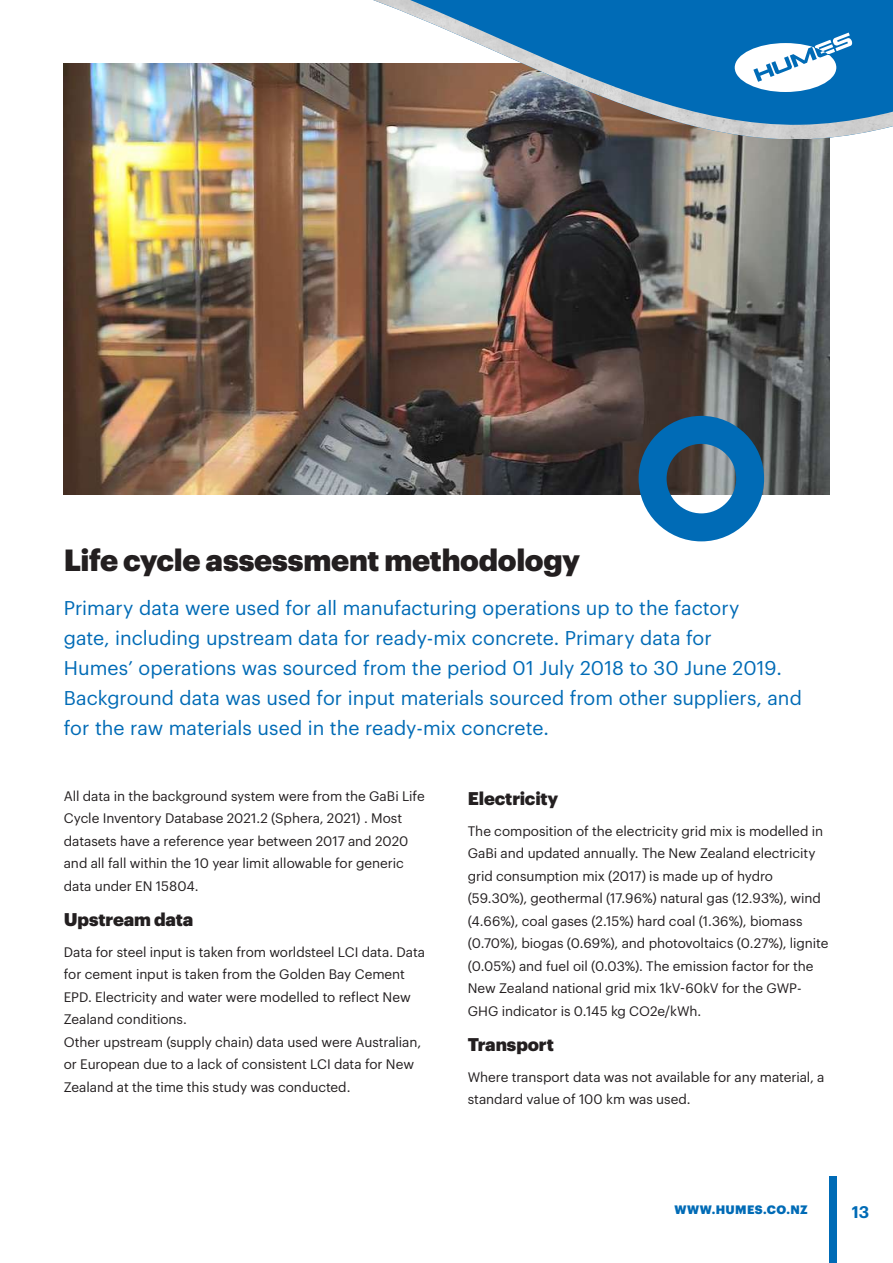
<style>
.page{position:relative;width:893px;height:1263px;background:#fff}
.page>*{position:absolute;margin:0;border:0;box-sizing:border-box;transform-origin:0 0}
.t1{font:900 30px "Graphik";letter-spacing:-.01em;color:#231f20}
.t2{font:19.5px/30px "Graphik";color:#006bb6}
.t3{font:900 18px "Graphik";letter-spacing:-.005em;color:#231f20}
.t4{font:600 16.5px "Graphik";color:#006bb6}
.t5{font:13.5px/22.5px "Graphik";letter-spacing:-.005em;color:#231f20}
.t6{font:900 12px "Graphik";letter-spacing:.03em;color:#006bb6}
</style>
<div class="page">
<img style="left:64px;top:64px;width:765px;height:431px">
<div style="left:639px;top:416px;width:125px;height:125px;border:28px solid #006bb6;border-radius:50%"></div>
<img style="left:336px;top:124px;width:557px;height:15px">
<svg style="left:294px;top:0;width:599px;height:124px;fill:#006bb6"></svg>
<div style="left:829px;top:1177px;width:8px;height:86px;background:#006bb6"></div>
<svg style="left:735px;top:33px;width:119px;height:59px"></svg>
<h1 class="t1" style="left:64px;top:537px;width:518px">Life cycle assessment methodology</h1>
<p class="t2" style="left:64px;top:592px;width:740px">Primary data were used for all manufacturing operations up to the factory<br>gate, including upstream data for ready-mix concrete. Primary data for<br>Humes’ operations was sourced from the period 01 July 2018 to 30 June 2019.<br>Background data was used for input materials sourced from other suppliers, and for the raw materials used in the ready-mix concrete.</p>
<p class="t5" style="left:64px;top:783px;width:362px">All data in the background system were from the GaBi Life Cycle Inventory Database 2021.2 (Sphera, 2021) . Most datasets have a reference year between 2017 and 2020 and all fall within the 10 year limit allowable for generic data under EN 15804.</p>
<h3 class="t3" style="left:64px;top:905px;width:131px">Upstream data</h3>
<p class="t5" style="left:64px;top:940px;width:363px">Data for steel input is taken from worldsteel LCI data. Data for cement input is taken from the Golden Bay Cement EPD. Electricity and water were modelled to reflect New Zealand conditions.<br>Other upstream (supply chain) data used were Australian, or European due to a lack of consistent LCI data for New Zealand at the time this study was conducted.</p>
<h3 class="t3" style="left:468px;top:784px;width:92px">Electricity</h3>
<p class="t5" style="left:468px;top:818px;width:362px">The composition of the electricity grid mix is modelled in GaBi and updated annually. The New Zealand electricity grid consumption mix (2017) is made up of hydro (59.30%), geothermal (17.96%) natural gas (12.93%), wind (4.66%), coal gases (2.15%) hard coal (1.36%), biomass (0.70%), biogas (0.69%), and photovoltaics (0.27%), lignite (0.05%) and fuel oil (0.03%). The emission factor for the New Zealand national grid mix 1kV-60kV for the GWP-GHG indicator is 0.145 kg CO2e/kWh.</p>
<h3 class="t3" style="left:468px;top:1030px;width:88px">Transport</h3>
<p class="t5" style="left:468px;top:1064px;width:358px">Where transport data was not available for any material, a standard value of 100 km was used.</p>
<p class="t6" style="left:674px;top:1201px;width:135px">WWW.HUMES.CO.NZ</p>
<p class="t4" style="left:852px;top:1199px;width:19px">13</p>
</div>
